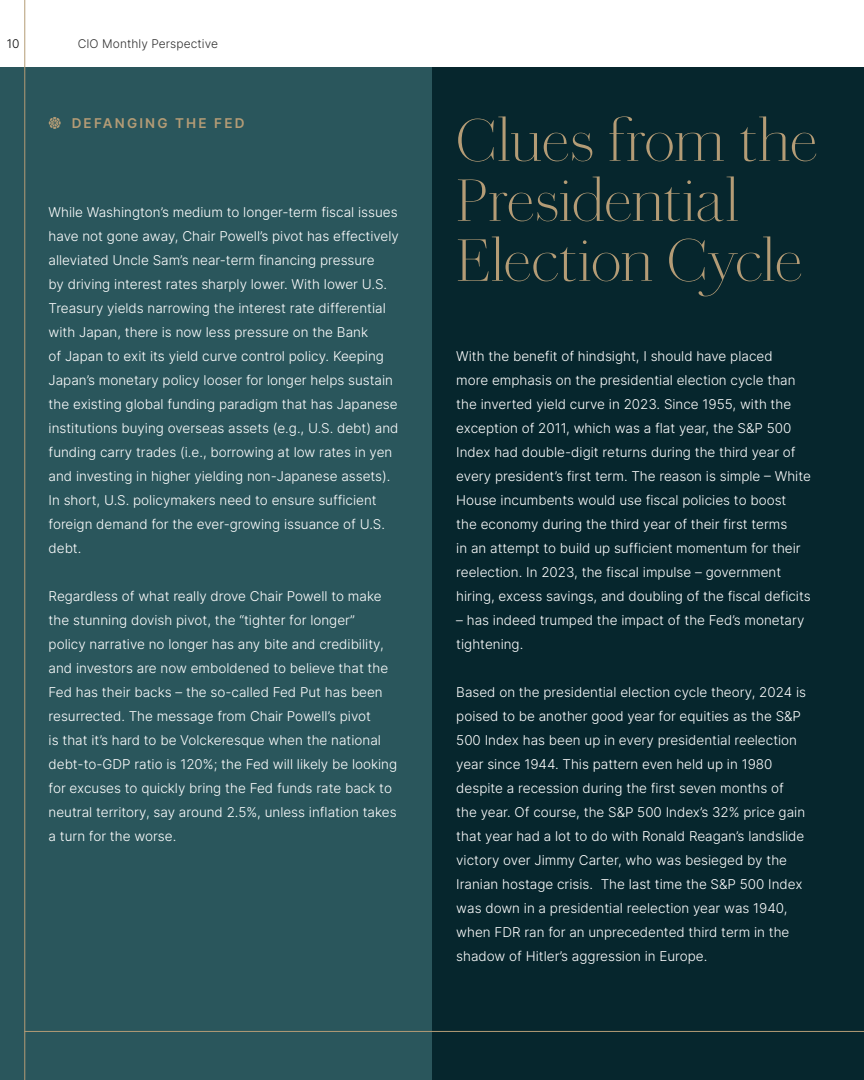
<style>
.page{position:relative;width:864px;height:1080px;background:#fff}
.page>*{position:absolute;margin:0;border:0;box-sizing:border-box;transform-origin:0 0}
.t1{font:200 60px/60px "Chiswick Headline";letter-spacing:-.005em;color:#b49c76}
.t2{font:300 13.5px/24px "Inter";color:#fff}
.t3{font:600 13.5px "Inter";letter-spacing:.16em;color:#b49c76}
.t4{font:300 12px "Inter";letter-spacing:.005em;color:#303030}
.t5{font:300 12px "Inter";color:#000}
</style>
<div class="page">
<div style="left:432px;top:68px;width:432px;height:1012px;background:#06262d"></div>
<div style="left:0;top:68px;width:432px;height:1012px;background:#2a565c"></div>
<hr style="left:24px;top:0;width:1px;height:1080px;background:#b49c76">
<hr style="left:24px;top:1031px;width:840px;height:1px;background:#b49c76">
<svg style="left:49px;top:117px;width:12px;height:12px"></svg>
<hr style="left:863px;top:68px;width:1px;height:487px;background:#000">
<p class="t5" style="left:7px;top:35px;width:14px">10</p>
<p class="t4" style="left:78px;top:35px;width:142px">CIO Monthly Perspective</p>
<p class="t3" style="left:72px;top:113px;width:174px">DEFANGING THE FED</p>
<h1 class="t1" style="left:456px;top:109px;width:363px">Clues from the<br>Presidential<br>Election Cycle</h1>
<p class="t2" style="left:49px;top:200px;width:352px">While Washington’s medium to longer-term fiscal issues have not gone away, Chair Powell’s pivot has effectively alleviated Uncle Sam’s near-term financing pressure<br>by driving interest rates sharply lower. With lower U.S.<br>Treasury yields narrowing the interest rate differential with Japan, there is now less pressure on the Bank<br>of Japan to exit its yield curve control policy. Keeping Japan’s monetary policy looser for longer helps sustain the existing global funding paradigm that has Japanese institutions buying overseas assets (e.g., U.S. debt) and funding carry trades (i.e., borrowing at low rates in yen and investing in higher yielding non-Japanese assets).<br>In short, U.S. policymakers need to ensure sufficient foreign demand for the ever-growing issuance of U.S. debt.</p>
<p class="t2" style="left:49px;top:584px;width:350px">Regardless of what really drove Chair Powell to make the stunning dovish pivot, the “tighter for longer”<br>policy narrative no longer has any bite and credibility, and investors are now emboldened to believe that the Fed has their backs – the so-called Fed Put has been resurrected. The message from Chair Powell’s pivot<br>is that it’s hard to be Volckeresque when the national debt-to-GDP ratio is 120%; the Fed will likely be looking for excuses to quickly bring the Fed funds rate back to neutral territory, say around 2.5%, unless inflation takes a turn for the worse.</p>
<p class="t2" style="left:456px;top:344px;width:356px">With the benefit of hindsight, I should have placed<br>more emphasis on the presidential election cycle than the inverted yield curve in 2023. Since 1955, with the exception of 2011, which was a flat year, the S&amp;P 500<br>Index had double-digit returns during the third year of every president’s first term. The reason is simple – White House incumbents would use fiscal policies to boost<br>the economy during the third year of their first terms<br>in an attempt to build up sufficient momentum for their reelection. In 2023, the fiscal impulse – government hiring, excess savings, and doubling of the fiscal deficits</p>
<p class="t2" style="left:456px;top:608px;width:350px">– has indeed trumped the impact of the Fed’s monetary tightening.</p>
<p class="t2" style="left:456px;top:680px;width:351px">Based on the presidential election cycle theory, 2024 is poised to be another good year for equities as the S&amp;P 500 Index has been up in every presidential reelection year since 1944. This pattern even held up in 1980 despite a recession during the first seven months of the year. Of course, the S&amp;P 500 Index’s 32% price gain that year had a lot to do with Ronald Reagan’s landslide victory over Jimmy Carter, who was besieged by the Iranian hostage crisis. The last time the S&amp;P 500 Index was down in a presidential reelection year was 1940, when FDR ran for an unprecedented third term in the shadow of Hitler’s aggression in Europe.</p>
</div>
